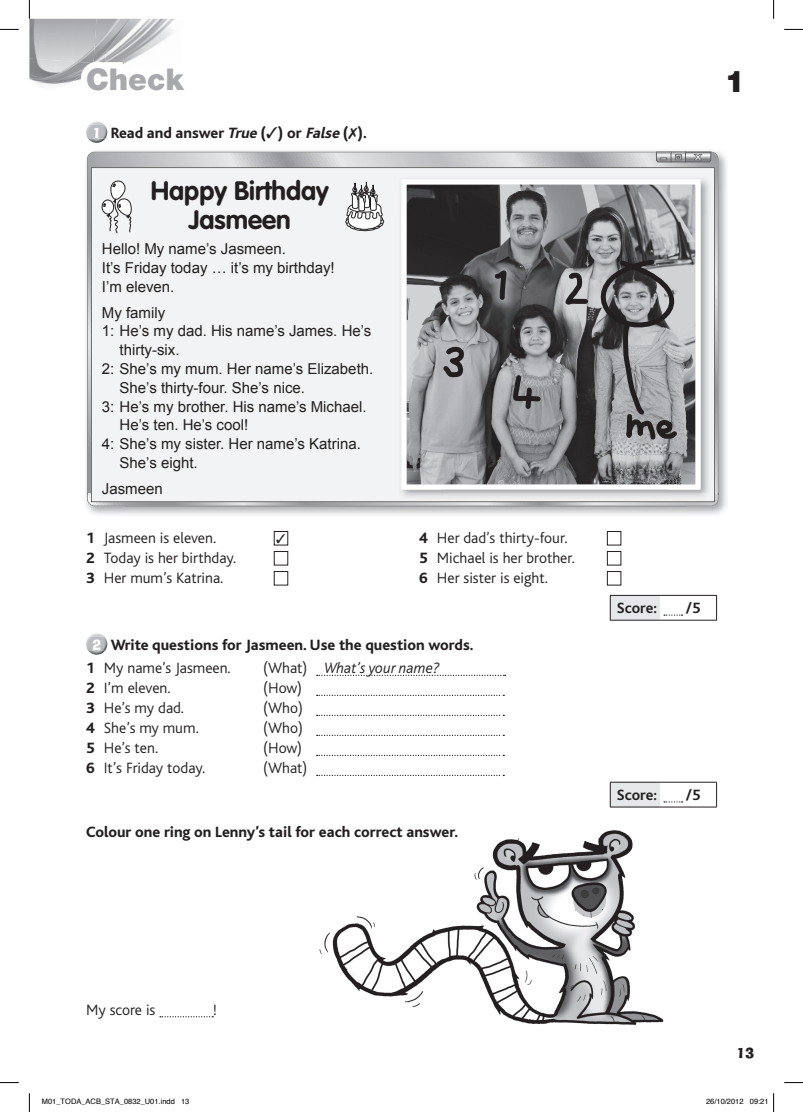
<style>
.page{position:relative;width:803px;height:1112px;background:#fff}
.page>*{position:absolute;margin:0;border:0;box-sizing:border-box;transform-origin:0 0}
.t1{font:900 30px "Helvetica Neue LT Std";color:#a8a9ad}
.t2{font:900 30px "Helvetica Neue LT Std";color:#231f20}
.t3{font:700 26.25px/28.8px "VAG Rounded";color:#231f20;text-align:center}
.t4{font:300 15.62px/20px "Bliss";color:#231f20}
.t5{font:800 15.62px/23.5px "Bliss";color:#231f20}
.t6{font:italic 300 15.62px "Bliss";color:#231f20}
.t7{font:700 15.62px "Bliss";color:#231f20}
.t8{font:15px/18.8px "Arial";color:#231f20}
.t9{font:13.75px "Ad Lib BT";color:#231f20}
.t10{font:7.5px "Helvetica";color:#000}
.s1{font-family:"Ad Lib BT";font-weight:400;font-size:13.75px;color:#fff}
.s2{font-style:italic}
.s3{font-weight:800}
.s4{font-weight:300}
.s5{font-style:normal}
</style>
<div class="page">
<img style="left:319px;top:830px;width:345px;height:195px">
<img style="left:130px;top:19px;width:45px;height:36px">
<img style="left:29px;top:19px;width:64px;height:39px">
<img style="left:93px;top:19px;width:37px;height:36px">
<img style="left:29px;top:58px;width:46px;height:27px">
<svg style="left:75px;top:55px;width:65px;height:26px"></svg>
<img style="left:89px;top:122px;width:15px;height:3px">
<img style="left:88px;top:139px;width:17px;height:4px">
<img style="left:86px;top:125px;width:21px;height:14px">
<img style="left:86px;top:151px;width:641px;height:37px">
<img style="left:86px;top:188px;width:40px;height:327px">
<img style="left:686px;top:188px;width:41px;height:327px">
<svg style="left:87px;top:152px;width:631px;height:341px;background:#bdbec1"></svg>
<div style="left:91px;top:167px;width:623px;height:326px;background:#f2f3f4"></div>
<svg style="left:656px;top:151px;width:55px;height:11px"></svg>
<svg style="left:87px;top:493px;width:631px;height:13px"></svg>
<img style="left:398px;top:176px;width:313px;height:39px">
<img style="left:398px;top:215px;width:44px;height:278px">
<img style="left:666px;top:215px;width:45px;height:278px">
<img style="left:442px;top:489px;width:224px;height:4px">
<img style="left:398px;top:493px;width:313px;height:7px">
<svg style="left:401px;top:179px;width:299px;height:310px;background:#858588"></svg>
<img style="left:485px;top:261px;width:30px;height:47px">
<svg style="left:491px;top:265px;width:19px;height:37px"></svg>
<svg style="left:434px;top:347px;width:35px;height:34px"></svg>
<svg style="left:510px;top:372px;width:33px;height:39px"></svg>
<svg style="left:317px;top:674px;width:189px;height:1px"></svg>
<svg style="left:317px;top:694px;width:187px;height:1px"></svg>
<svg style="left:317px;top:714px;width:187px;height:1px"></svg>
<svg style="left:317px;top:734px;width:187px;height:1px"></svg>
<svg style="left:317px;top:754px;width:187px;height:1px"></svg>
<svg style="left:317px;top:774px;width:187px;height:1px"></svg>
<svg style="left:160px;top:1016px;width:53px;height:1px"></svg>
<div style="left:274px;top:531px;width:14px;height:14px;border:1px solid #231f20"></div>
<div style="left:274px;top:551px;width:14px;height:14px;border:1px solid #231f20"></div>
<div style="left:274px;top:571px;width:14px;height:14px;border:1px solid #231f20"></div>
<div style="left:607px;top:531px;width:14px;height:14px;border:1px solid #231f20"></div>
<div style="left:607px;top:551px;width:14px;height:14px;border:1px solid #231f20"></div>
<div style="left:607px;top:571px;width:14px;height:14px;border:1px solid #231f20"></div>
<div style="left:610px;top:595px;width:50px;height:25px;background:#e6e7e9"></div>
<hr style="left:610px;top:595px;width:50px;height:1px;background:#231f20">
<svg style="left:610px;top:595px;width:1px;height:24px"></svg>
<hr style="left:660px;top:595px;width:57px;height:1px;background:#231f20">
<svg style="left:716px;top:595px;width:1px;height:24px"></svg>
<hr style="left:610px;top:619px;width:50px;height:1px;background:#231f20">
<hr style="left:660px;top:619px;width:57px;height:1px;background:#231f20">
<svg style="left:664px;top:614px;width:18px;height:1px"></svg>
<img style="left:90px;top:633px;width:13px;height:3px">
<img style="left:88px;top:650px;width:17px;height:4px">
<img style="left:86px;top:636px;width:21px;height:14px">
<div style="left:610px;top:782px;width:50px;height:24px;background:#e6e7e9"></div>
<hr style="left:610px;top:781px;width:50px;height:1px;background:#231f20">
<svg style="left:610px;top:782px;width:1px;height:24px"></svg>
<hr style="left:660px;top:781px;width:57px;height:1px;background:#231f20">
<svg style="left:716px;top:782px;width:1px;height:24px"></svg>
<hr style="left:610px;top:806px;width:50px;height:1px;background:#231f20">
<hr style="left:660px;top:806px;width:57px;height:1px;background:#231f20">
<svg style="left:664px;top:801px;width:18px;height:1px"></svg>
<div style="left:102px;top:200px;width:12px;height:14px;border:1px solid #231f20;border-radius:50%"></div>
<svg style="left:104px;top:180px;width:28px;height:54px"></svg>
<svg style="left:344px;top:151px;width:40px;height:80px"></svg>
<svg style="left:561px;top:256px;width:142px;height:186px;background:#8a8a8c"></svg>
<svg style="left:0;top:29px;width:19px;height:1px"></svg>
<svg style="left:784px;top:29px;width:19px;height:1px"></svg>
<svg style="left:0;top:1082px;width:19px;height:1px"></svg>
<svg style="left:784px;top:1082px;width:19px;height:1px"></svg>
<svg style="left:29px;top:0;width:1px;height:19px"></svg>
<svg style="left:29px;top:1093px;width:1px;height:18px"></svg>
<svg style="left:773px;top:0;width:1px;height:19px"></svg>
<svg style="left:773px;top:1093px;width:1px;height:18px"></svg>
<h1 class="t1" style="left:86px;top:61px;width:99px">Check</h1>
<p class="t5" style="left:92px;top:121px;width:276px"><span class="s1">1</span> Read and answer <span class="s2">True</span> (✓) or <span class="s2">False</span> (✗).</p>
<h2 class="t3" style="left:151px;top:176px;width:180px">Happy Birthday<br>Jasmeen</h2>
<p class="t8" style="left:102px;top:240px;width:234px">Hello! My name’s Jasmeen.<br>It’s Friday today … it’s my birthday!<br>I’m eleven.</p>
<p class="t8" style="left:102px;top:303px;width:65px">My family</p>
<p class="t8" style="left:102px;top:322px;width:271px">1: He’s my dad. His name’s James. He’s</p>
<p class="t8" style="left:120px;top:340px;width:61px">thirty-six.</p>
<p class="t8" style="left:102px;top:359px;width:273px">2: She’s my mum. Her name’s Elizabeth.</p>
<p class="t8" style="left:120px;top:378px;width:187px">She’s thirty-four. She’s nice.</p>
<p class="t8" style="left:102px;top:397px;width:266px">3: He’s my brother. His name’s Michael.</p>
<p class="t8" style="left:120px;top:415px;width:130px">He’s ten. He’s cool!</p>
<p class="t8" style="left:102px;top:434px;width:260px">4: She’s my sister. Her name’s Katrina.</p>
<p class="t8" style="left:120px;top:453px;width:80px">She’s eight.</p>
<p class="t8" style="left:102px;top:479px;width:62px">Jasmeen</p>
<p class="t4" style="left:86px;top:528px;width:131px"><span class="s3">1</span> Jasmeen is eleven.</p>
<p class="t4" style="left:86px;top:548px;width:152px"><span class="s3">2</span> Today is her birthday.<br><span class="s3">3</span> Her mum’s Katrina.</p>
<p class="t4" style="left:419px;top:528px;width:157px"><span class="s3">4</span> Her dad’s thirty-four.<br><span class="s3">5</span> Michael is her brother.<br><span class="s3">6</span> Her sister is eight.</p>
<p class="t5" style="left:86px;top:633px;width:389px;text-indent:6px"><span class="s1">2</span> Write questions for Jasmeen. Use the question words.<br>1 <span class="s4">My name’s Jasmeen.</span></p>
<p class="t6" style="left:263px;top:660px;width:178px"><span class="s5">(What)</span> What’s your name?</p>
<p class="t4" style="left:86px;top:678px;width:86px"><span class="s3">2</span> I’m eleven.</p>
<p class="t4" style="left:263px;top:678px;width:40px">(How)</p>
<p class="t4" style="left:86px;top:698px;width:99px"><span class="s3">3</span> He’s my dad.</p>
<p class="t4" style="left:263px;top:698px;width:41px">(Who)</p>
<p class="t4" style="left:86px;top:718px;width:114px"><span class="s3">4</span> She’s my mum.</p>
<p class="t4" style="left:263px;top:718px;width:41px">(Who)</p>
<p class="t4" style="left:86px;top:738px;width:74px"><span class="s3">5</span> He’s ten.</p>
<p class="t4" style="left:263px;top:738px;width:40px">(How)</p>
<p class="t4" style="left:86px;top:758px;width:121px"><span class="s3">6</span> It’s Friday today.</p>
<p class="t4" style="left:263px;top:758px;width:46px">(What)</p>
<p class="t5" style="left:86px;top:819px;width:374px">Colour one ring on Lenny’s tail for each correct answer.</p>
<h1 class="t2" style="left:725px;top:63px;width:22px">1</h1>
<p class="t7" style="left:617px;top:599px;width:42px">Score:</p>
<p class="t7" style="left:686px;top:599px;width:16px">/5</p>
<p class="t7" style="left:617px;top:786px;width:42px">Score:</p>
<p class="t7" style="left:686px;top:786px;width:16px">/5</p>
<p class="t4" style="left:86px;top:999px;width:71px">My score is</p>
<p class="t4" style="left:213px;top:999px;width:6px">!</p>
<p class="t9" style="left:736px;top:1043px;width:20px">13</p>
<p class="t10" style="left:42px;top:1095px;width:149px">M01_TODA_ACB_STA_0832_U01.indd 13</p>
<p class="t10" style="left:706px;top:1095px;width:64px">26/10/2012 09:21</p>
</div>
